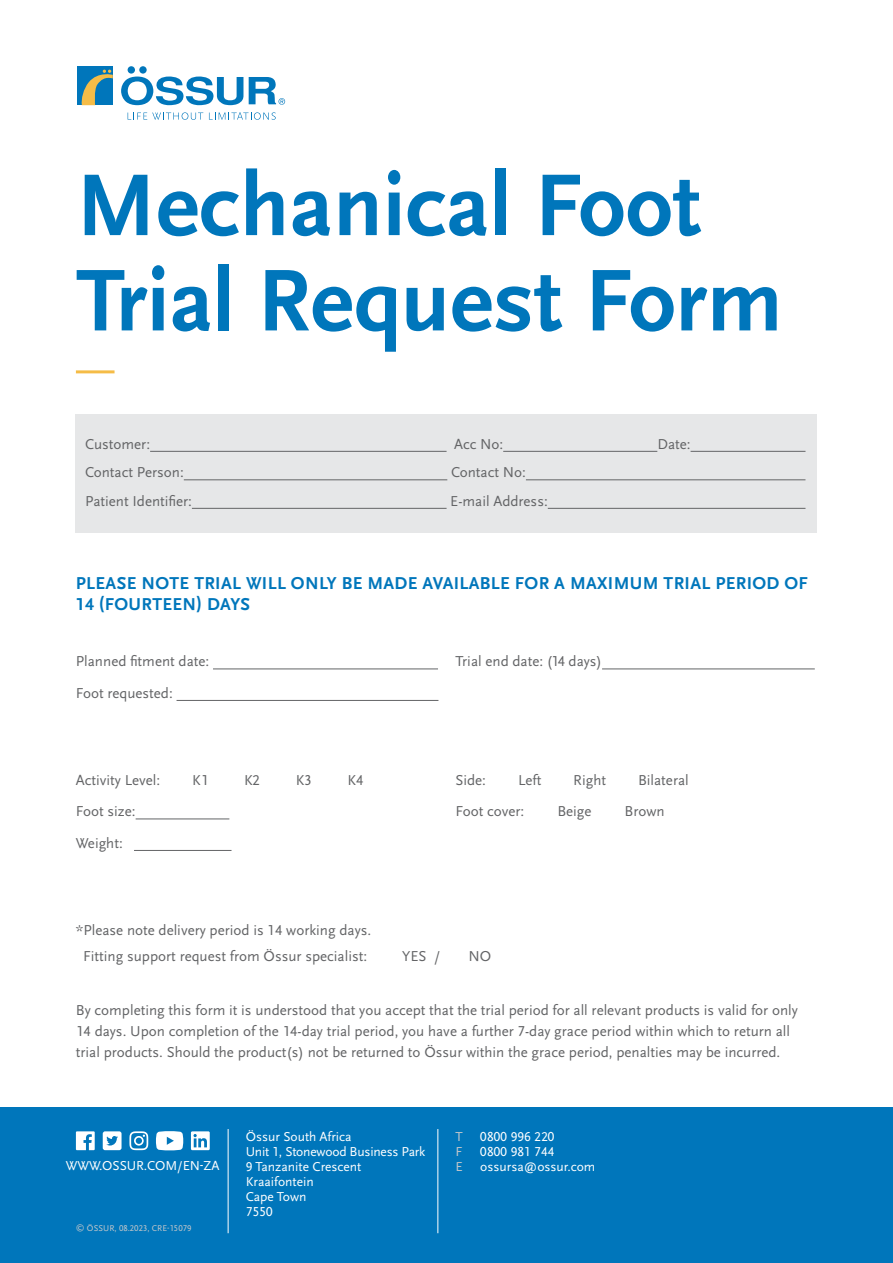
<style>
.page{position:relative;width:893px;height:1263px;background:#fff}
.page>*{position:absolute;margin:0;border:0;box-sizing:border-box;transform-origin:0 0}
.t1{font:700 91.5px/95.2px "Scala Sans OT";color:#0076bb}
.t2{font:700 18px/21px "Scala Sans OT";letter-spacing:.02em;color:#0076bb}
.t3{font:15px/21px "Scala Sans OT";color:#636466}
.t4{font:15px/25.5px "Scala Sans Pro";color:#636466;text-align:center}
.t5{font:13.5px/15px "Scala Sans Pro";color:#fff}
.t6{font:13.5px "Scala Sans Pro";color:#c7c8ca}
.t7{font:8.7px "Scala Sans OT";color:#c7c8ca}
</style>
<div class="page">
<hr style="left:213px;top:669px;width:225px;height:1px;background:#636466">
<hr style="left:177px;top:700px;width:261px;height:1px;background:#636466">
<hr style="left:602px;top:669px;width:213px;height:1px;background:#636466">
<hr style="left:136px;top:819px;width:93px;height:1px;background:#636466">
<hr style="left:134px;top:850px;width:98px;height:1px;background:#636466">
<div style="left:76px;top:415px;width:741px;height:118px;background:#e6e7e8"></div>
<hr style="left:150px;top:451px;width:297px;height:1px;background:#636466">
<hr style="left:503px;top:451px;width:154px;height:1px;background:#636466">
<hr style="left:691px;top:451px;width:114px;height:1px;background:#636466">
<hr style="left:184px;top:480px;width:263px;height:1px;background:#636466">
<hr style="left:526px;top:480px;width:279px;height:1px;background:#636466">
<hr style="left:192px;top:508px;width:255px;height:1px;background:#636466">
<hr style="left:548px;top:508px;width:257px;height:1px;background:#636466">
<svg style="left:128px;top:112px;width:75px;height:8px"></svg>
<svg style="left:209px;top:112px;width:67px;height:8px"></svg>
<div style="left:128px;top:66px;width:7px;height:8px;background:#0076bb;border-radius:50%"></div>
<div style="left:139px;top:66px;width:8px;height:8px;background:#0076bb;border-radius:50%"></div>
<svg style="left:249px;top:77px;width:36px;height:28px"></svg>
<svg style="left:77px;top:66px;width:18px;height:40px"></svg>
<div style="left:78px;top:66px;width:35px;height:39px;background:#0076bb"></div>
<svg style="left:81px;top:70px;width:32px;height:35px"></svg>
<svg style="left:121px;top:77px;width:122px;height:28px"></svg>
<hr style="left:76px;top:370px;width:39px;height:3px;background:#f5bc47">
<div style="left:0;top:1108px;width:893px;height:155px;background:#0076bb"></div>
<hr style="left:228px;top:1129px;width:1px;height:104px;background:#fff">
<svg style="left:76px;top:1131px;width:19px;height:19px"></svg>
<svg style="left:129px;top:1131px;width:19px;height:19px"></svg>
<svg style="left:103px;top:1131px;width:19px;height:19px"></svg>
<svg style="left:156px;top:1131px;width:27px;height:19px"></svg>
<svg style="left:191px;top:1131px;width:19px;height:19px"></svg>
<hr style="left:437px;top:1129px;width:1px;height:104px;background:#fff">
<h1 class="t1" style="left:76px;top:159px;width:708px">Mechanical Foot<br>Trial Request Form</h1>
<p class="t3" style="left:85px;top:434px;width:67px">Customer:</p>
<p class="t3" style="left:454px;top:434px;width:51px">Acc No:</p>
<p class="t3" style="left:657px;top:434px;width:35px">Date:</p>
<p class="t3" style="left:85px;top:462px;width:100px">Contact Person:</p>
<p class="t3" style="left:451px;top:462px;width:76px">Contact No:</p>
<p class="t3" style="left:85px;top:491px;width:108px">Patient Identifier:</p>
<p class="t3" style="left:450px;top:491px;width:99px">E-mail Address:</p>
<p class="t2" style="left:76px;top:573px;width:733px">PLEASE NOTE TRIAL WILL ONLY BE MADE AVAILABLE FOR A MAXIMUM TRIAL PERIOD OF<br>14 (FOURTEEN) DAYS</p>
<p class="t3" style="left:76px;top:646px;width:135px;line-height:31.5px">Planned fitment date:<br>Foot requested:</p>
<p class="t3" style="left:456px;top:651px;width:148px">Trial end date: (14 days)</p>
<p class="t3" style="left:76px;top:770px;width:86px">Activity Level:</p>
<p class="t3" style="left:192px;top:770px;width:18px">K1</p>
<p class="t3" style="left:244px;top:770px;width:18px">K2</p>
<p class="t3" style="left:296px;top:770px;width:18px">K3</p>
<p class="t3" style="left:348px;top:770px;width:18px">K4</p>
<p class="t3" style="left:455px;top:770px;width:32px">Side:</p>
<p class="t3" style="left:518px;top:770px;width:25px">Left</p>
<p class="t3" style="left:573px;top:770px;width:34px">Right</p>
<p class="t3" style="left:638px;top:770px;width:52px">Bilateral</p>
<p class="t3" style="left:76px;top:801px;width:61px">Foot size:</p>
<p class="t4" style="left:455px;top:799px;width:70px">Foot cover:</p>
<p class="t4" style="left:557px;top:799px;width:36px">Beige</p>
<p class="t4" style="left:625px;top:799px;width:42px">Brown</p>
<p class="t3" style="left:76px;top:833px;width:48px">Weight:</p>
<p class="t4" style="left:76px;top:917px;width:297px">*Please note delivery period is 14 working days.<br>Fitting support request from Össur specialist:</p>
<p class="t4" style="left:402px;top:943px;width:39px">YES /</p>
<p class="t4" style="left:468px;top:943px;width:24px">NO</p>
<p class="t3" style="left:76px;top:1000px;width:723px">By completing this form it is understood that you accept that the trial period for all relevant products is valid for only<br>14 days. Upon completion of the 14-day trial period, you have a further 7-day grace period within which to return all trial products. Should the product(s) not be returned to Össur within the grace period, penalties may be incurred.</p>
<p class="t5" style="left:246px;top:1129px;width:181px">Össur South Africa<br>Unit 1, Stonewood Business Park<br>9 Tanzanite Crescent<br>Kraaifontein<br>Cape Town<br>7550</p>
<p class="t6" style="left:456px;top:1129px;width:9px">T</p>
<p class="t5" style="left:480px;top:1129px;width:76px">0800 996 220</p>
<p class="t6" style="left:456px;top:1144px;width:9px">F</p>
<p class="t5" style="left:480px;top:1144px;width:76px">0800 981 744</p>
<p class="t5" style="left:66px;top:1158px;width:155px">WWW.OSSUR.COM/EN-ZA</p>
<p class="t6" style="left:456px;top:1159px;width:9px">E</p>
<p class="t5" style="left:480px;top:1159px;width:117px">ossursa@ossur.com</p>
<p class="t7" style="left:76px;top:1223px;width:117px">© ÖSSUR, 08.2023, CRE-15079</p>
</div>
